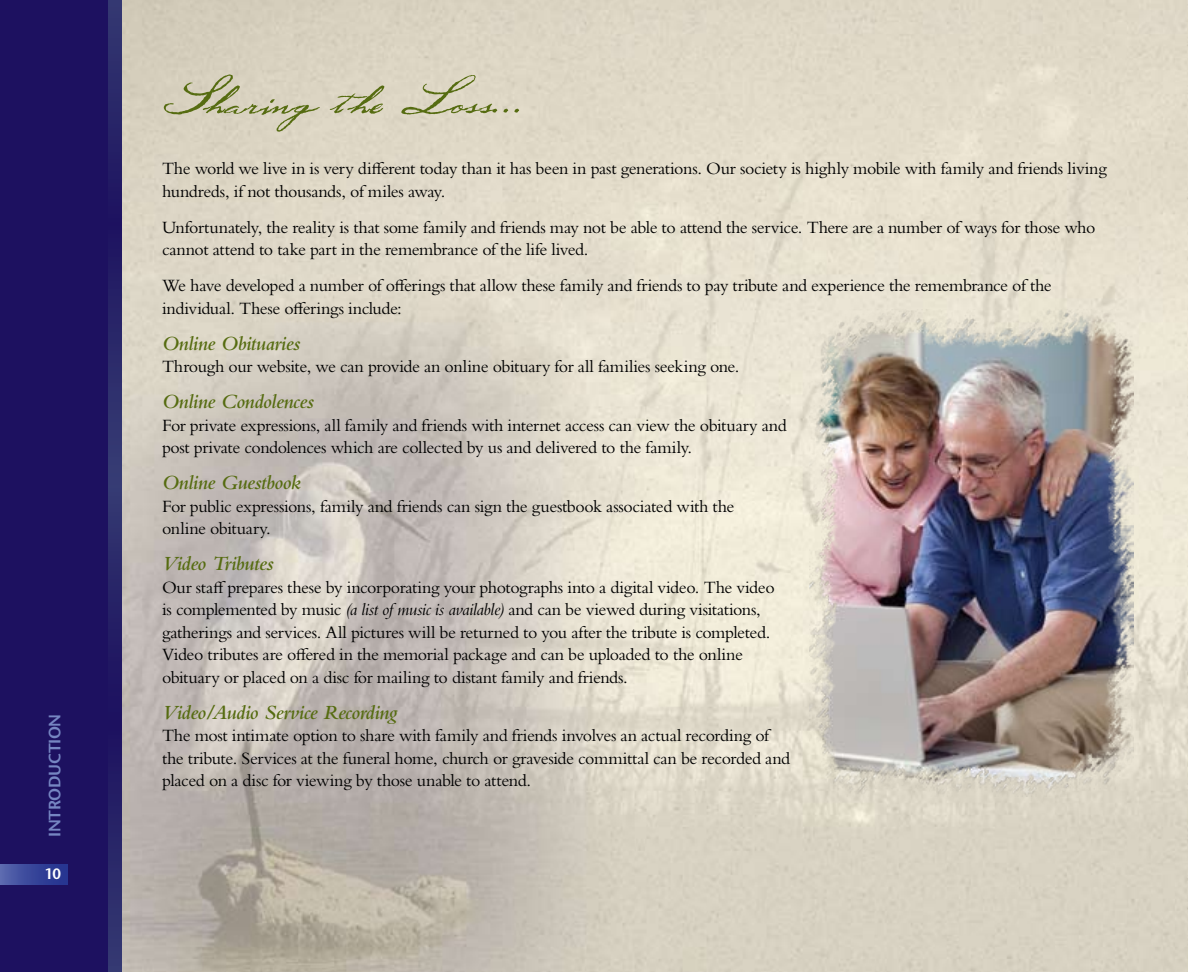
<style>
.page{position:relative;width:1188px;height:972px;background:#fff}
.page>*{position:absolute;margin:0;border:0;box-sizing:border-box;transform-origin:0 0}
.t1{font:72px "Old Glory";letter-spacing:-.01em;color:#566c11}
.t2{font:italic 600 21px "Bembo Std";letter-spacing:-.02em;color:#566c11}
.t3{font:18px/22.5px "Bembo Std";letter-spacing:-.02em;color:#000}
.t4{font:600 16.5px "Stone Sans";letter-spacing:-.025em;color:#7686c2}
.t5{font:600 15px "Stone Sans";color:#fff}
.s1{font-style:italic}
</style>
<div class="page">
<svg style="left:108px;top:0;width:14px;height:972px;background:#282668"></svg>
<div style="left:0;top:0;width:108px;height:972px;background:#1d1160"></div>
<div style="left:0;top:864px;width:68px;height:20px;background:linear-gradient(to right,#5563ab,#202e8d)"></div>
<img style="left:810px;top:310px;width:324px;height:487px">
<p class="t4" style="left:44px;top:837px;width:125px;rotate:-90deg">Introduction</p>
<p class="t5" style="left:44px;top:865px;width:18px">10</p>
<h1 class="t1" style="left:162px;top:68px;width:359px">Sharing the Loss...</h1>
<p class="t3" style="left:162px;top:157px;width:946px">The world we live in is very different today than it has been in past generations. Our society is highly mobile with family and friends living hundreds, if not thousands, of miles away.</p>
<p class="t3" style="left:162px;top:215px;width:935px">Unfortunately, the reality is that some family and friends may not be able to attend the service. There are a number of ways for those who cannot attend to take part in the remembrance of the life lived.</p>
<p class="t3" style="left:162px;top:274px;width:891px">We have developed a number of offerings that allow these family and friends to pay tribute and experience the remembrance of the individual. These offerings include:</p>
<p class="t2" style="left:162px;top:331px;width:140px">Online Obituaries</p>
<p class="t3" style="left:162px;top:355px;width:579px">Through our website, we can provide an online obituary for all families seeking one.</p>
<p class="t2" style="left:162px;top:390px;width:154px">Online Condolences</p>
<p class="t3" style="left:162px;top:413px;width:626px">For private expressions, all family and friends with internet access can view the obituary and post private condolences which are collected by us and delivered to the family.</p>
<p class="t2" style="left:162px;top:471px;width:140px">Online Guestbook</p>
<p class="t3" style="left:162px;top:494px;width:574px">For public expressions, family and friends can sign the guestbook associated with the online obituary.</p>
<p class="t2" style="left:162px;top:552px;width:113px">Video Tributes</p>
<p class="t3" style="left:162px;top:575px;width:614px">Our staff prepares these by incorporating your photographs into a digital video. The video is complemented by music <span class="s1">(a list of music is available)</span> and can be viewed during visitations, gatherings and services. All pictures will be returned to you after the tribute is completed.<br>Video tributes are offered in the memorial package and can be uploaded to the online obituary or placed on a disc for mailing to distant family and friends.</p>
<p class="t2" style="left:162px;top:700px;width:237px">Video/Audio Service Recording</p>
<p class="t3" style="left:162px;top:724px;width:630px">The most intimate option to share with family and friends involves an actual recording of the tribute. Services at the funeral home, church or graveside committal can be recorded and placed on a disc for viewing by those unable to attend.</p>
</div>
